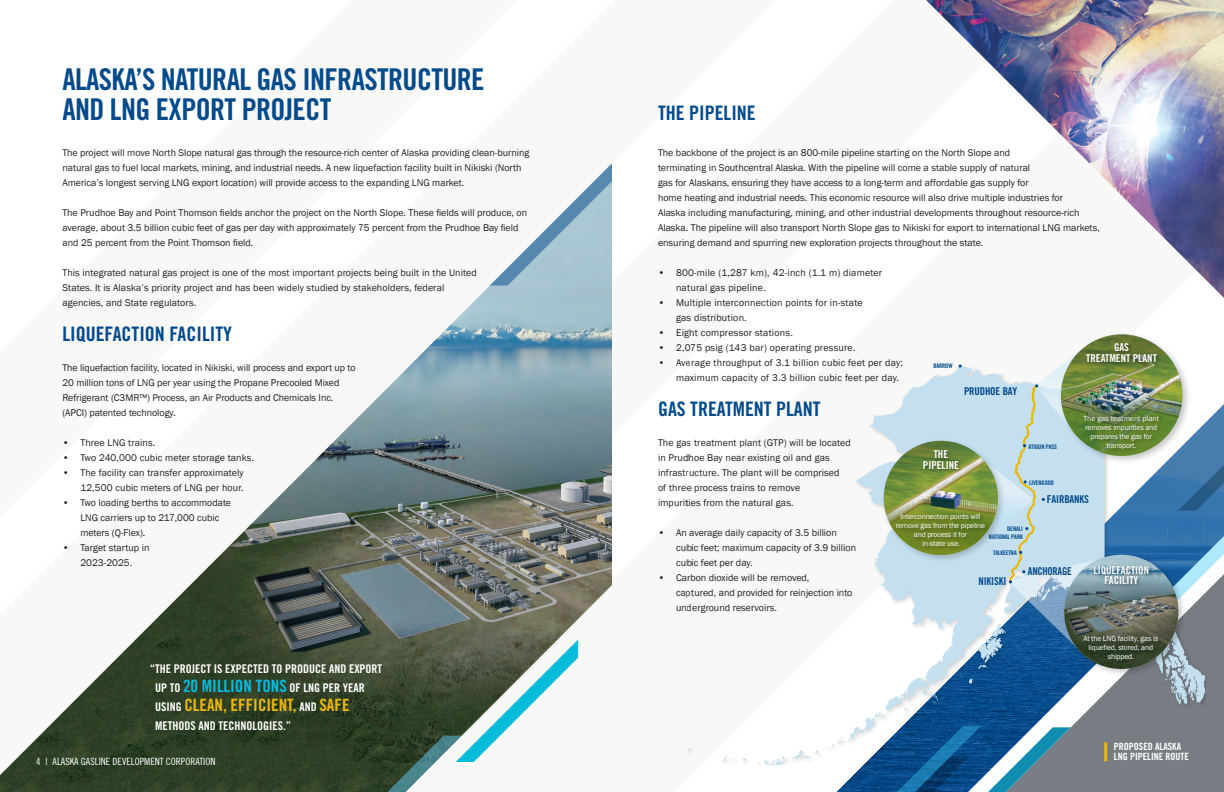
<style>
.page{position:relative;width:1224px;height:792px;background:#fff}
.page>*{position:absolute;margin:0;border:0;box-sizing:border-box;transform-origin:0 0}
.t1{font:30px/30px "Trade Gothic Bold Cond Twenty";letter-spacing:-.02em;color:#034a8b}
.t2{font:20px "Trade Gothic Bold Cond Twenty";color:#034a8b}
.t3{font:17px "Trade Gothic Bold Cond Twenty";color:#e8b80e}
.t4{font:12px/19px "Trade Gothic Bold Cond Twenty";color:#fff}
.t5{font:10.8px/10.7px "Trade Gothic Bold Cond Twenty";color:#fff;text-align:center}
.t6{font:10.8px "Trade Gothic Bold Cond Twenty";letter-spacing:-.015em;color:#034a8b}
.t7{font:10px/15px "Franklin Gothic";color:#231f20}
.t8{font:10px/15px "Franklin Gothic";letter-spacing:.02em;color:#231f20}
.t9{font:10px "Trade Gothic LT Std Cn 18";color:#fff}
.t10{font:10px "Trade Gothic Bold Cond Twenty";color:#fff}
.t11{font:7.6px/9.1px "Franklin Gothic";letter-spacing:-.02em;color:#fff;text-align:center}
.t12{font:6.3px/8.1px "Trade Gothic Bold Cond Twenty";letter-spacing:-.015em;color:#034a8b;text-align:right}
.s1{font-size:17px;color:#07bbda}
.s2{font-size:12px;color:#fff}
</style>
<div class="page">
<img style="left:0;top:285px;width:612px;height:507px">
<img style="left:926px;top:0;width:298px;height:298px">
<div style="left:1071px;top:664px;width:153px;height:128px;background:#787d83"></div>
<svg style="left:321px;top:640px;width:275px;height:152px"></svg>
<svg style="left:490px;top:163px;width:122px;height:123px"></svg>
<svg style="left:837px;top:765px;width:234px;height:27px;background:#44759a"></svg>
<svg style="left:687px;top:365px;width:518px;height:400px"></svg>
<svg style="left:982px;top:365px;width:242px;height:299px"></svg>
<img style="left:1009px;top:514px;width:183px;height:175px">
<img style="left:1064px;top:555px;width:114px;height:114px;border-radius:57px">
<img style="left:1076px;top:632px;width:93px;height:43px">
<img style="left:1091px;top:561px;width:64px;height:31px">
<img style="left:687px;top:416px;width:364px;height:237px">
<img style="left:884px;top:441px;width:114px;height:114px;border-radius:57px">
<img style="left:884px;top:480px;width:114px;height:75px">
<img style="left:893px;top:509px;width:100px;height:46px">
<img style="left:920px;top:446px;width:45px;height:31px">
<img style="left:1003px;top:333px;width:202px;height:181px">
<img style="left:1061px;top:335px;width:121px;height:121px;border-radius:60px">
<img style="left:1061px;top:370px;width:121px;height:86px">
<img style="left:1064px;top:411px;width:119px;height:65px">
<img style="left:1083px;top:339px;width:80px;height:31px">
<hr style="left:1104px;top:742px;width:3px;height:19px;background:#e8b80e">
<p class="t1" style="left:62px;top:64px;width:424px">ALASKA’S NATURAL GAS INFRASTRUCTURE<br>AND LNG EXPORT PROJECT</p>
<p class="t7" style="left:62px;top:146px;width:468px">The project will move North Slope natural gas through the resource-rich center of Alaska providing clean-burning natural gas to fuel local markets, mining, and industrial needs. A new liquefaction facility built in Nikiski (North<br>America’s longest serving LNG export location) will provide access to the expanding LNG market.</p>
<p class="t7" style="left:62px;top:206px;width:466px">The Prudhoe Bay and Point Thomson fields anchor the project on the North Slope. These fields will produce, on average, about 3.5 billion cubic feet of gas per day with approximately 75 percent from the Prudhoe Bay field and 25 percent from the Point Thomson field.</p>
<p class="t7" style="left:62px;top:266px;width:416px">This integrated natural gas project is one of the most important projects being built in the United<br>States. It is Alaska’s priority project and has been widely studied by stakeholders, federal agencies, and State regulators.</p>
<p class="t2" style="left:62px;top:322px;width:171px">LIQUEFACTION FACILITY</p>
<p class="t7" style="left:62px;top:361px;width:295px">The liquefaction facility, located in Nikiski, will process and export up to 20 million tons of LNG per year using the Propane Precooled Mixed Refrigerant (C3MR™) Process, an Air Products and Chemicals Inc. (APCI) patented technology.</p>
<p class="t7" style="left:62px;top:436px;width:95px">• Three LNG trains.</p>
<p class="t7" style="left:62px;top:451px;width:193px">• Two 240,000 cubic meter storage tanks.</p>
<p class="t7" style="left:62px;top:466px;width:183px;text-align:right">• The facility can transfer approximately<br>12,500 cubic meters of LNG per hour.</p>
<p class="t7" style="left:80px;top:496px;width:152px;text-indent:-18px">• Two loading berths to accommodate<br>LNG carriers up to 217,000 cubic meters (Q-Flex).</p>
<p class="t7" style="left:62px;top:541px;width:89px;text-align:center">• Target startup in<br>2023-2025.</p>
<p class="t4" style="left:155px;top:660px;width:229px;text-indent:-5px">“THE PROJECT IS EXPECTED TO PRODUCE AND EXPORT<br>UP TO <span class="s1">20 MILLION TONS</span> OF LNG PER YEAR</p>
<p class="t3" style="left:155px;top:695px;width:196px"><span class="s2">USING</span> CLEAN, EFFICIENT, <span class="s2">AND</span> SAFE</p>
<p class="t4" style="left:155px;top:717px;width:137px">METHODS AND TECHNOLOGIES.”</p>
<p class="t9" style="left:36px;top:756px;width:181px">4 | ALASKA GASLINE DEVELOPMENT CORPORATION</p>
<p class="t2" style="left:658px;top:101px;width:99px">THE PIPELINE</p>
<p class="t7" style="left:658px;top:146px;width:443px">The backbone of the project is an 800-mile pipeline starting on the North Slope and<br>terminating in Southcentral Alaska. With the pipeline will come a stable supply of natural<br>gas for Alaskans, ensuring they have access to a long-term and affordable gas supply for<br>home heating and industrial needs. This economic resource will also drive multiple industries for<br>Alaska including manufacturing, mining, and other industrial developments throughout resource-rich Alaska. The pipeline will also transport North Slope gas to Nikiski for export to international LNG markets, ensuring demand and spurring new exploration projects throughout the state.</p>
<p class="t8" style="left:676px;top:266px;width:208px;text-indent:-18px">• 800-mile (1,287 km), 42-inch (1.1 m) diameter natural gas pipeline.</p>
<p class="t8" style="left:676px;top:296px;width:188px;text-indent:-18px">• Multiple interconnection points for in-state gas distribution.</p>
<p class="t8" style="left:658px;top:326px;width:136px">• Eight compressor stations.</p>
<p class="t8" style="left:658px;top:341px;width:199px">• 2,075 psig (143 bar) operating pressure.</p>
<p class="t8" style="left:676px;top:356px;width:228px;text-indent:-18px">• Average throughput of 3.1 billion cubic feet per day; maximum capacity of 3.3 billion cubic feet per day.</p>
<p class="t2" style="left:658px;top:397px;width:164px">GAS TREATMENT PLANT</p>
<p class="t7" style="left:658px;top:436px;width:194px">The gas treatment plant (GTP) will be located in Prudhoe Bay near existing oil and gas infrastructure. The plant will be comprised<br>of three process trains to remove<br>impurities from the natural gas.</p>
<p class="t7" style="left:676px;top:526px;width:182px;text-indent:-18px">• An average daily capacity of 3.5 billion cubic feet; maximum capacity of 3.9 billion cubic feet per day.</p>
<p class="t7" style="left:676px;top:571px;width:178px;text-indent:-18px">• Carbon dioxide will be removed,<br>captured, and provided for reinjection into underground reservoirs.</p>
<p class="t5" style="left:1086px;top:342px;width:72px">GAS<br>TREATMENT PLANT</p>
<p class="t12" style="left:933px;top:362px;width:21px">BARROW</p>
<p class="t6" style="left:964px;top:385px;width:55px">PRUDHOE BAY</p>
<p class="t11" style="left:1083px;top:414px;width:77px">The gas teatment plant removes impurities and prepares the gas for transport.</p>
<p class="t12" style="left:1028px;top:443px;width:30px">ATIGUN PASS</p>
<p class="t5" style="left:923px;top:449px;width:38px">THE<br>PIPELINE</p>
<p class="t12" style="left:1029px;top:478px;width:26px">LIVENGOOD</p>
<p class="t6" style="left:1047px;top:493px;width:44px">FAIRBANKS</p>
<p class="t11" style="left:896px;top:512px;width:91px">Interconnection points will remove gas from the pipeline and process it for<br>in-state use.</p>
<p class="t12" style="left:989px;top:525px;width:35px">DENALI<br>NATIONAL PARK</p>
<p class="t12" style="left:993px;top:549px;width:25px">TALKEETNA</p>
<p class="t6" style="left:978px;top:575px;width:29px">NIKISKI</p>
<p class="t5" style="left:1094px;top:564px;width:57px">LIQUEFACTION<br>FACILITY</p>
<p class="t6" style="left:1028px;top:565px;width:45px">ANCHORAGE</p>
<p class="t11" style="left:1083px;top:634px;width:76px">At the LNG facility, gas is liquefied, stored, and shipped.</p>
<p class="t10" style="left:1114px;top:741px;width:69px">PROPOSED ALASKA</p>
<p class="t10" style="left:1114px;top:751px;width:76px">LNG PIPELINE ROUTE</p>
</div>
